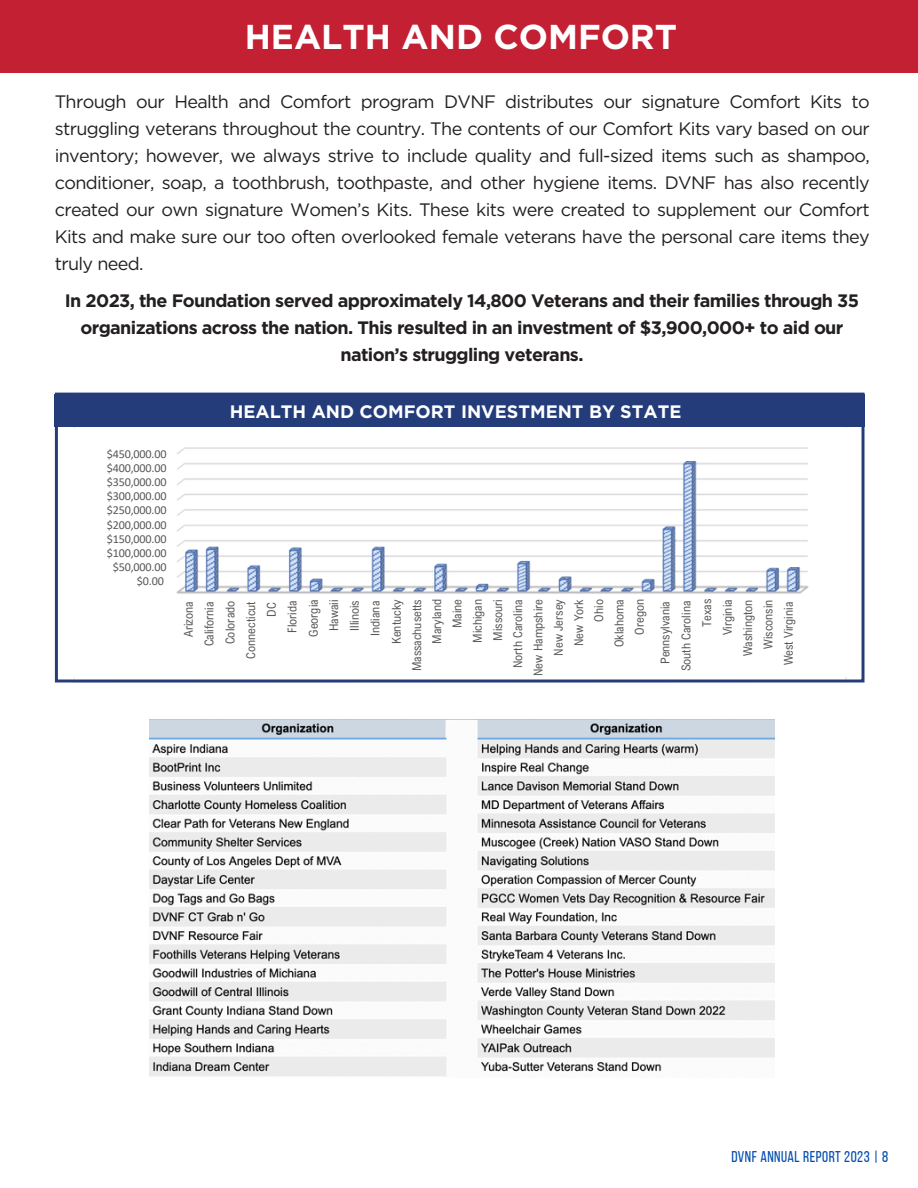
<style>
.page{position:relative;width:918px;height:1188px;background:#fff}
.page>*{position:absolute;margin:0;border:0;box-sizing:border-box;transform-origin:0 0}
.t1{font:700 34.5px "Gotham";color:#fff}
.t2{font:18px/27px "Gotham";letter-spacing:-.035em;color:#231f20;text-align:justify}
.t3{font:700 18px/27px "Gotham";letter-spacing:-.035em;color:#231f20;text-align:center}
.t4{font:700 18px "Gotham";color:#fff}
.t5{font:15.6px "Bebas Neue";letter-spacing:.03em;color:#004aad}
.t6{font:12.15px "Arial Nova Cond";color:#595959}
.t7{font:12.15px/14.1px "Calibri";letter-spacing:-.015em;color:#595959;text-align:justify}
</style>
<div class="page">
<div style="left:0;top:0;width:918px;height:72px;background:#c32033"></div>
<svg style="left:55px;top:393px;width:810px;height:290px"></svg>
<div style="left:55px;top:394px;width:810px;height:33px;background:#243d7a"></div>
<div style="left:63px;top:429px;width:28px;height:248px;background:#fff"></div>
<div style="left:826px;top:429px;width:28px;height:248px;background:#fff"></div>
<img style="left:149px;top:720px;width:626px;height:356px">
<h3 class="t1" style="left:245px;top:16px;width:434px">HEALTH AND COMFORT</h3>
<p class="t2" style="left:55px;top:88px;width:817px">Through our Health and Comfort program DVNF distributes our signature Comfort Kits to struggling veterans throughout the country. The contents of our Comfort Kits vary based on our inventory; however, we always strive to include quality and full-sized items such as shampoo, conditioner, soap, a toothbrush, toothpaste, and other hygiene items. DVNF has also recently created our own signature Women’s Kits. These kits were created to supplement our Comfort Kits and make sure our too often overlooked female veterans have the personal care items they truly need.</p>
<p class="t3" style="left:65px;top:287px;width:796px">In 2023, the Foundation served approximately 14,800 Veterans and their families through 35 organizations across the nation. This resulted in an investment of $3,900,000+ to aid our nation’s struggling veterans.</p>
<p class="t7" style="left:107px;top:448px;width:61px">$450,000.00 $400,000.00 $350,000.00 $300,000.00 $250,000.00 $200,000.00 $150,000.00 $100,000.00</p>
<p class="t7" style="left:113px;top:561px;width:55px;text-align:right">$50,000.00 $0.00</p>
<p class="t4" style="left:230px;top:400px;width:453px">HEALTH AND COMFORT INVESTMENT BY STATE</p>
<p class="t6" style="left:181px;top:637px;width:37px;rotate:-90deg">Arizona</p>
<p class="t6" style="left:202px;top:646px;width:46px;rotate:-90deg">California</p>
<p class="t6" style="left:222px;top:644px;width:45px;rotate:-90deg">Colorado</p>
<p class="t6" style="left:243px;top:659px;width:59px;rotate:-90deg">Connecticut</p>
<h6 class="t6" style="left:264px;top:617px;width:16px;rotate:-90deg">DC</h6>
<p class="t6" style="left:285px;top:633px;width:34px;rotate:-90deg">Florida</p>
<p class="t6" style="left:306px;top:637px;width:39px;rotate:-90deg">Georgia</p>
<p class="t6" style="left:326px;top:631px;width:33px;rotate:-90deg">Hawaii</p>
<p class="t6" style="left:347px;top:631px;width:32px;rotate:-90deg">Illinois</p>
<p class="t6" style="left:368px;top:636px;width:36px;rotate:-90deg">Indiana</p>
<p class="t6" style="left:389px;top:644px;width:46px;rotate:-90deg">Kentucky</p>
<p class="t6" style="left:409px;top:671px;width:74px;rotate:-90deg">Massachusetts</p>
<p class="t6" style="left:429px;top:644px;width:46px;rotate:-90deg">Maryland</p>
<p class="t6" style="left:450px;top:628px;width:31px;rotate:-90deg">Maine</p>
<p class="t6" style="left:470px;top:643px;width:45px;rotate:-90deg">Michigan</p>
<p class="t6" style="left:490px;top:641px;width:43px;rotate:-90deg">Missouri</p>
<h2 class="t6" style="left:510px;top:668px;width:71px;rotate:-90deg">North Carolina</h2>
<p class="t6" style="left:531px;top:676px;width:78px;rotate:-90deg">New Hampshire</p>
<p class="t6" style="left:551px;top:656px;width:58px;rotate:-90deg">New Jersey</p>
<p class="t6" style="left:571px;top:646px;width:48px;rotate:-90deg">New York</p>
<p class="t6" style="left:591px;top:622px;width:24px;rotate:-90deg">Ohio</p>
<p class="t6" style="left:612px;top:647px;width:49px;rotate:-90deg">Oklahoma</p>
<p class="t6" style="left:632px;top:635px;width:37px;rotate:-90deg">Oregon</p>
<p class="t6" style="left:658px;top:664px;width:64px;rotate:-90deg">Pennsylvania</p>
<p class="t6" style="left:678px;top:671px;width:72px;rotate:-90deg">South Carolina</p>
<p class="t6" style="left:699px;top:627px;width:30px;rotate:-90deg">Texas</p>
<p class="t6" style="left:720px;top:635px;width:37px;rotate:-90deg">Virginia</p>
<p class="t6" style="left:740px;top:656px;width:58px;rotate:-90deg">Washington</p>
<p class="t6" style="left:761px;top:649px;width:51px;rotate:-90deg">Wisconsin</p>
<p class="t6" style="left:781px;top:665px;width:65px;rotate:-90deg">West Virginia</p>
<h5 class="t5" style="left:731px;top:1151px;width:159px">DVNF ANNUAL REPORT 2023 | 8</h5>
</div>
